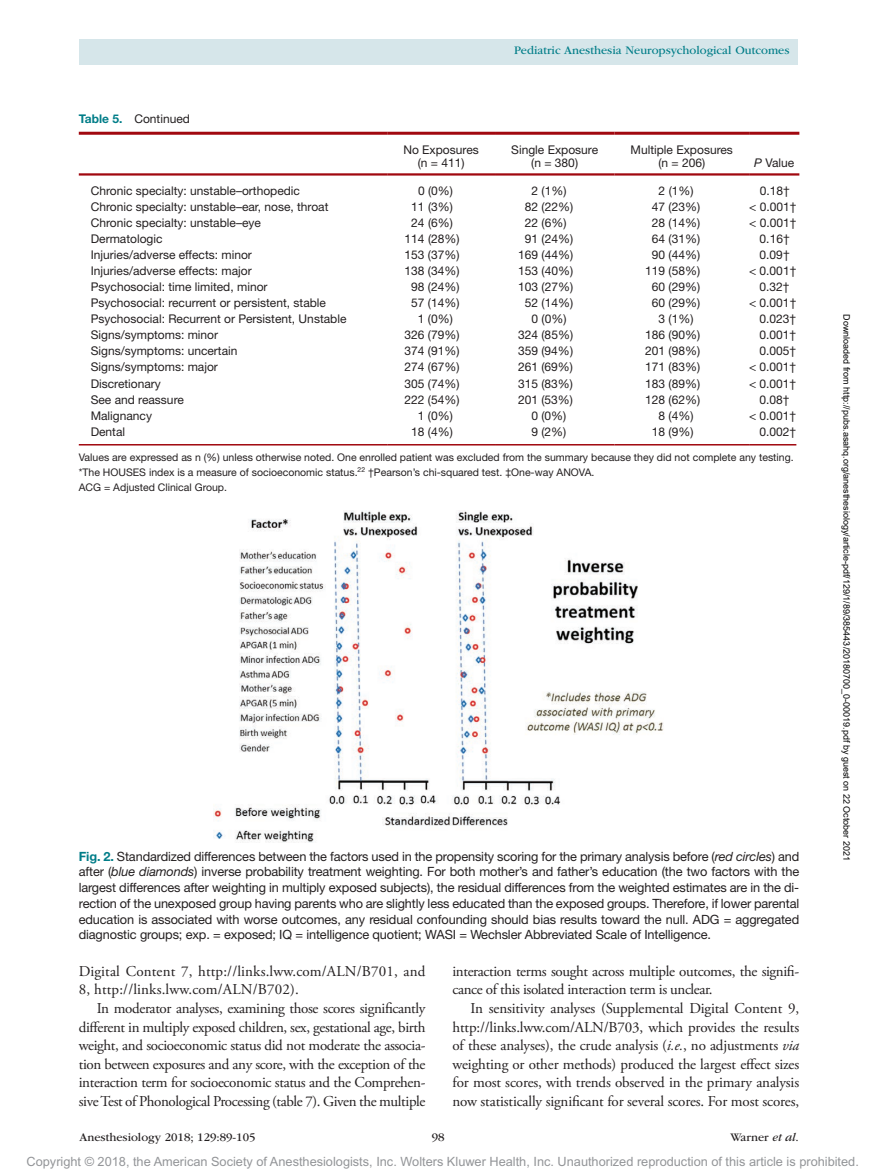
<style>
.page{position:relative;width:878px;height:1175px;background:#fff}
.page>*{position:absolute;margin:0;border:0;box-sizing:border-box;transform-origin:0 0}
.t1{font:15px/18.6px "Adobe Garamond Pro";letter-spacing:-.025em;color:#231f20;text-align:justify}
.t2{font:15px/18.6px "Adobe Garamond Pro";letter-spacing:.01em;color:#231f20}
.t3{font:12.75px/15.8px "Helvetica Neue LT Std";letter-spacing:-.01em;color:#231f20;text-align:justify}
.t4{font:12.75px "Arial MT Std";color:#939598}
.t5{font:12px/13.5px "Helvetica Neue LT Std";color:#231f20;text-align:center}
.t6{font:12px "ITC Garamond Std";color:#007d88}
.t7{font:12px "ITC Garamond Std";color:#231f20}
.t8{font:10.5px/15px "Helvetica Neue LT Std";color:#231f20}
.t9{font:9px "Arial";color:#000}
.s1{font-weight:700;color:#007d88}
.s2{font-style:italic}
</style>
<div class="page">
<div style="left:79px;top:39px;width:718px;height:25px;background:#d6e6ea"></div>
<hr style="left:79px;top:444px;width:308px;height:1px;background:#a1080f">
<hr style="left:387px;top:444px;width:108px;height:1px;background:#a1080f">
<hr style="left:495px;top:444px;width:119px;height:1px;background:#a1080f">
<hr style="left:614px;top:444px;width:135px;height:1px;background:#a1080f">
<hr style="left:749px;top:444px;width:47px;height:1px;background:#a1080f">
<hr style="left:79px;top:132px;width:308px;height:3px;background:#a1080f">
<hr style="left:387px;top:132px;width:108px;height:3px;background:#a1080f">
<hr style="left:495px;top:132px;width:119px;height:3px;background:#a1080f">
<hr style="left:614px;top:132px;width:135px;height:3px;background:#a1080f">
<hr style="left:749px;top:132px;width:50px;height:3px;background:#a1080f">
<hr style="left:79px;top:173px;width:308px;height:3px;background:#a1080f">
<hr style="left:387px;top:173px;width:108px;height:3px;background:#a1080f">
<hr style="left:495px;top:173px;width:119px;height:3px;background:#a1080f">
<hr style="left:614px;top:173px;width:135px;height:3px;background:#a1080f">
<hr style="left:749px;top:173px;width:50px;height:3px;background:#a1080f">
<img style="left:214px;top:510px;width:450px;height:332px">
<p class="t5" style="left:79px;top:112px;width:113px"><span class="s1">Table 5.</span> Continued</p>
<p class="t6" style="left:514px;top:44px;width:277px">Pediatric Anesthesia Neuropsychological Outcomes</p>
<p class="t5" style="left:403px;top:143px;width:77px">No Exposures (n = 411)</p>
<p class="t5" style="left:511px;top:143px;width:88px">Single Exposure (n = 380)</p>
<p class="t5" style="left:630px;top:143px;width:104px">Multiple Exposures (n = 206)</p>
<p class="t5" style="left:754px;top:156px;width:42px"><span class="s2">P</span> Value</p>
<p class="t5" style="left:91px;top:183px;width:211px">Chronic specialty: unstable–orthopedic</p>
<p class="t5" style="left:418px;top:183px;width:36px">0 (0%)</p>
<p class="t5" style="left:531px;top:183px;width:36px">2 (1%)</p>
<p class="t5" style="left:658px;top:183px;width:36px">2 (1%)</p>
<p class="t5" style="left:759px;top:183px;width:32px">0.18†</p>
<p class="t5" style="left:91px;top:199px;width:239px">Chronic specialty: unstable–ear, nose, throat</p>
<p class="t5" style="left:411px;top:199px;width:43px">11 (3%)</p>
<p class="t5" style="left:525px;top:199px;width:50px">82 (22%)</p>
<p class="t5" style="left:652px;top:199px;width:50px">47 (23%)</p>
<p class="t5" style="left:749px;top:199px;width:49px">&lt; 0.001†</p>
<p class="t5" style="left:91px;top:216px;width:172px">Chronic specialty: unstable–eye</p>
<p class="t5" style="left:411px;top:216px;width:43px">24 (6%)</p>
<p class="t5" style="left:525px;top:216px;width:43px">22 (6%)</p>
<p class="t5" style="left:652px;top:216px;width:50px">28 (14%)</p>
<p class="t5" style="left:749px;top:216px;width:49px">&lt; 0.001†</p>
<p class="t5" style="left:91px;top:232px;width:73px">Dermatologic</p>
<p class="t5" style="left:404px;top:232px;width:56px">114 (28%)</p>
<p class="t5" style="left:525px;top:232px;width:50px">91 (24%)</p>
<p class="t5" style="left:652px;top:232px;width:50px">64 (31%)</p>
<p class="t5" style="left:759px;top:232px;width:32px">0.16†</p>
<p class="t5" style="left:91px;top:248px;width:163px">Injuries/adverse effects: minor</p>
<p class="t5" style="left:404px;top:248px;width:56px">153 (37%)</p>
<p class="t5" style="left:518px;top:248px;width:56px">169 (44%)</p>
<p class="t5" style="left:652px;top:248px;width:50px">90 (44%)</p>
<p class="t5" style="left:759px;top:248px;width:32px">0.09†</p>
<p class="t5" style="left:91px;top:264px;width:162px">Injuries/adverse effects: major</p>
<p class="t5" style="left:404px;top:264px;width:56px">138 (34%)</p>
<p class="t5" style="left:518px;top:264px;width:56px">153 (40%)</p>
<p class="t5" style="left:645px;top:264px;width:56px">119 (58%)</p>
<p class="t5" style="left:749px;top:264px;width:49px">&lt; 0.001†</p>
<p class="t5" style="left:91px;top:280px;width:178px">Psychosocial: time limited, minor</p>
<p class="t5" style="left:411px;top:280px;width:50px">98 (24%)</p>
<p class="t5" style="left:518px;top:280px;width:56px">103 (27%)</p>
<p class="t5" style="left:652px;top:280px;width:50px">60 (29%)</p>
<p class="t5" style="left:759px;top:280px;width:32px">0.32†</p>
<p class="t5" style="left:91px;top:296px;width:237px">Psychosocial: recurrent or persistent, stable</p>
<p class="t5" style="left:411px;top:296px;width:50px">57 (14%)</p>
<p class="t5" style="left:525px;top:296px;width:50px">52 (14%)</p>
<p class="t5" style="left:652px;top:296px;width:50px">60 (29%)</p>
<p class="t5" style="left:749px;top:296px;width:49px">&lt; 0.001†</p>
<p class="t5" style="left:91px;top:312px;width:257px">Psychosocial: Recurrent or Persistent, Unstable</p>
<p class="t5" style="left:418px;top:312px;width:36px">1 (0%)</p>
<p class="t5" style="left:531px;top:312px;width:36px">0 (0%)</p>
<p class="t5" style="left:658px;top:312px;width:36px">3 (1%)</p>
<p class="t5" style="left:759px;top:312px;width:38px">0.023†</p>
<p class="t5" style="left:91px;top:328px;width:129px">Signs/symptoms: minor</p>
<p class="t5" style="left:404px;top:328px;width:56px">326 (79%)</p>
<p class="t5" style="left:518px;top:328px;width:56px">324 (85%)</p>
<p class="t5" style="left:645px;top:328px;width:56px">186 (90%)</p>
<p class="t5" style="left:759px;top:328px;width:38px">0.001†</p>
<p class="t5" style="left:91px;top:344px;width:148px">Signs/symptoms: uncertain</p>
<p class="t5" style="left:404px;top:344px;width:56px">374 (91%)</p>
<p class="t5" style="left:518px;top:344px;width:56px">359 (94%)</p>
<p class="t5" style="left:645px;top:344px;width:56px">201 (98%)</p>
<p class="t5" style="left:759px;top:344px;width:38px">0.005†</p>
<p class="t5" style="left:91px;top:360px;width:129px">Signs/symptoms: major</p>
<p class="t5" style="left:404px;top:360px;width:56px">274 (67%)</p>
<p class="t5" style="left:518px;top:360px;width:56px">261 (69%)</p>
<p class="t5" style="left:645px;top:360px;width:56px">171 (83%)</p>
<p class="t5" style="left:749px;top:360px;width:49px">&lt; 0.001†</p>
<p class="t5" style="left:91px;top:376px;width:72px">Discretionary</p>
<p class="t5" style="left:404px;top:376px;width:56px">305 (74%)</p>
<p class="t5" style="left:518px;top:376px;width:56px">315 (83%)</p>
<p class="t5" style="left:645px;top:376px;width:56px">183 (89%)</p>
<p class="t5" style="left:749px;top:376px;width:49px">&lt; 0.001†</p>
<p class="t5" style="left:91px;top:392px;width:95px">See and reassure</p>
<p class="t5" style="left:404px;top:392px;width:56px">222 (54%)</p>
<p class="t5" style="left:518px;top:392px;width:56px">201 (53%)</p>
<p class="t5" style="left:645px;top:392px;width:56px">128 (62%)</p>
<p class="t5" style="left:759px;top:392px;width:32px">0.08†</p>
<p class="t5" style="left:91px;top:408px;width:63px">Malignancy</p>
<p class="t5" style="left:418px;top:408px;width:36px">1 (0%)</p>
<p class="t5" style="left:531px;top:408px;width:36px">0 (0%)</p>
<p class="t5" style="left:658px;top:408px;width:36px">8 (4%)</p>
<p class="t5" style="left:749px;top:408px;width:49px">&lt; 0.001†</p>
<p class="t5" style="left:91px;top:424px;width:36px">Dental</p>
<p class="t5" style="left:411px;top:424px;width:43px">18 (4%)</p>
<p class="t5" style="left:531px;top:424px;width:36px">9 (2%)</p>
<p class="t5" style="left:651px;top:424px;width:43px">18 (9%)</p>
<p class="t5" style="left:759px;top:424px;width:38px">0.002†</p>
<p class="t8" style="left:79px;top:449px;width:716px">Values are expressed as n (%) unless otherwise noted. One enrolled patient was excluded from the summary because they did not complete any testing. *The HOUSES index is a measure of socioeconomic status.<sup>22</sup> †Pearson’s chi-squared test. ‡One-way ANOVA.<br>ACG = Adjusted Clinical Group.</p>
<p class="t3" style="left:79px;top:848px;width:722px"><span class="s1">Fig. 2.</span> Standardized differences between the factors used in the propensity scoring for the primary analysis before (<span class="s2">red circles</span>) and after (<span class="s2">blue diamonds</span>) inverse probability treatment weighting. For both mother’s and father’s education (the two factors with the largest differences after weighting in multiply exposed subjects), the residual differences from the weighted estimates are in the di&shy;rection of the unexposed group having parents who are slightly less educated than the exposed groups. Therefore, if lower parental education is associated with worse outcomes, any residual confounding should bias results toward the null. ADG = aggregated diagnostic groups; exp. = exposed; IQ = intelligence quotient; WASI = Wechsler Abbreviated Scale of Intelligence.</p>
<p class="t2" style="left:79px;top:962px;width:348px">Digital Content 7, http://links.lww.com/ALN/B701, and<br>8, http://links.lww.com/ALN/B702).</p>
<p class="t1" style="left:79px;top:999px;width:348px;text-indent:18px">In moderator analyses, examining those scores significantly different in multiply exposed children, sex, gestational age, birth weight, and socioeconomic status did not moderate the associa&shy;tion between exposures and any score, with the exception of the interaction term for socioeconomic status and the Comprehen&shy;sive Test of Phonological Processing (table 7). Given the multiple</p>
<p class="t1" style="left:452px;top:962px;width:348px">interaction terms sought across multiple outcomes, the signifi&shy;cance of this isolated interaction term is unclear.</p>
<p class="t1" style="left:452px;top:999px;width:348px;text-indent:18px">In sensitivity analyses (Supplemental Digital Content 9, http://links.lww.com/ALN/B703, which provides the results of these analyses), the crude analysis (<span class="s2">i.e.</span>, no adjustments <span class="s2">via </span>weighting or other methods) produced the largest effect sizes for most scores, with trends observed in the primary analysis now statistically significant for several scores. For most scores,</p>
<p class="t7" style="left:80px;top:1130px;width:177px">Anesthesiology 2018; 129:89-105</p>
<p class="t7" style="left:432px;top:1130px;width:14px">98</p>
<p class="t7" style="left:730px;top:1130px;width:70px">Warner <span class="s2">et al</span>.</p>
<p class="t9" style="left:850px;top:314px;width:548px;rotate:90deg">Downloaded from http://pubs.asahq.org/anesthesiology/article-pdf/129/1/89/385443/20180700_0-00019.pdf by guest on 22 October 2021</p>
<p class="t4" style="left:27px;top:1154px;width:833px">Copyright © 2018, the American Society of Anesthesiologists, Inc. Wolters Kluwer Health, Inc. Unauthorized reproduction of this article is prohibited.</p>
</div>
